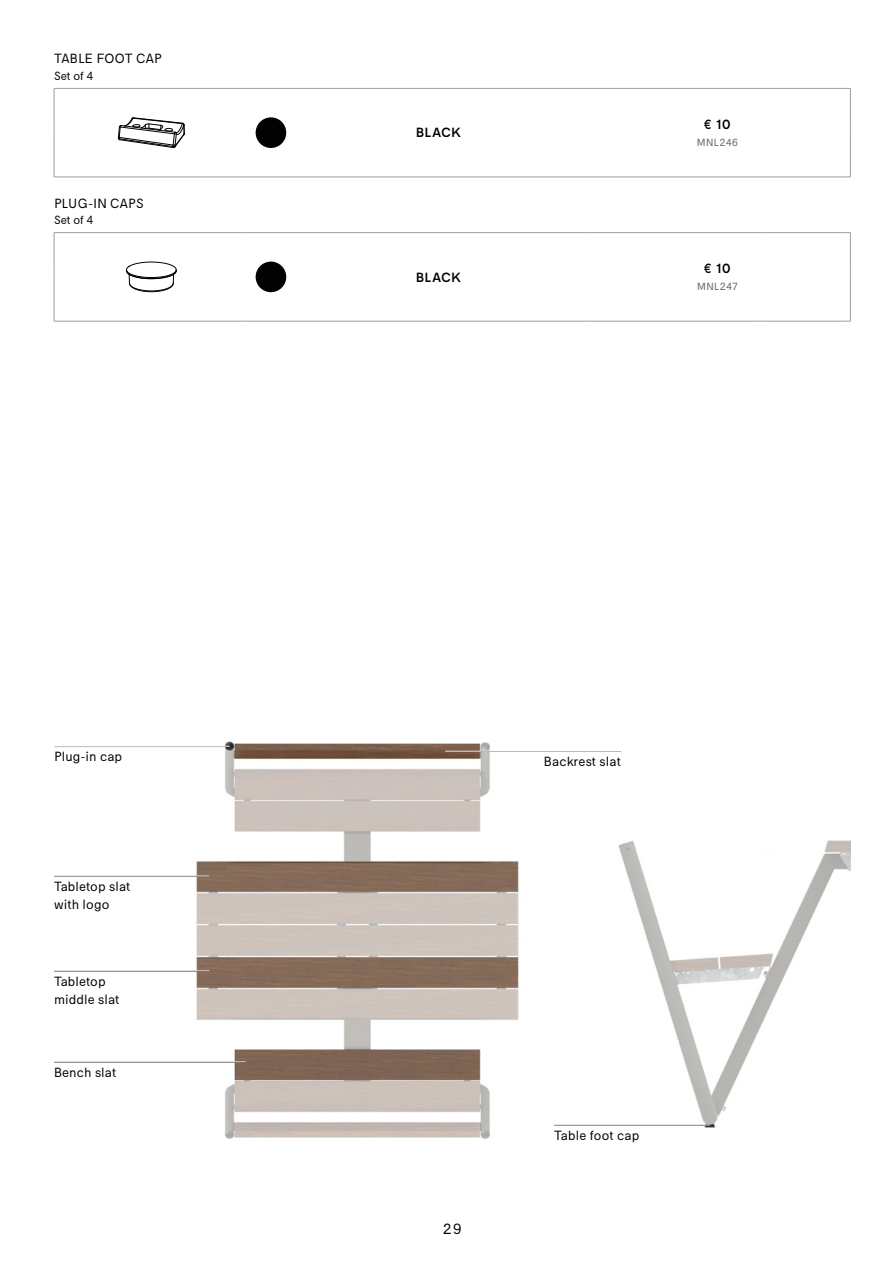
<style>
.page{position:relative;width:893px;height:1263px;background:#fff}
.page>*{position:absolute;margin:0;border:0;box-sizing:border-box;transform-origin:0 0}
.t1{font:15px "Extremis Compakt";color:#000}
.t2{font:13.5px/18px "Extremis Compakt";letter-spacing:.01em;color:#000}
.t3{font:500 13.5px "Extremis Compakt";letter-spacing:.06em;color:#000}
.t4{font:12px "Extremis Compakt";color:#000}
.t5{font:10.5px "Extremis Compakt";letter-spacing:.045em;color:#646363}
</style>
<div class="page">
<img style="left:183px;top:741px;width:336px;height:398px">
<img style="left:611px;top:840px;width:239px;height:288px">
<hr style="left:54px;top:876px;width:155px;height:1px;background:#fff">
<hr style="left:54px;top:971px;width:155px;height:1px;background:#000">
<hr style="left:54px;top:970px;width:155px;height:1px;background:#fff">
<hr style="left:554px;top:1125px;width:156px;height:1px;background:#fff">
<hr style="left:54px;top:1062px;width:192px;height:1px;background:#000">
<hr style="left:54px;top:1061px;width:192px;height:1px;background:#fff">
<hr style="left:54px;top:746px;width:176px;height:1px;background:#fff">
<hr style="left:445px;top:751px;width:176px;height:1px;background:#fff">
<hr style="left:54px;top:88px;width:187px;height:1px;background:#9d9d9c">
<hr style="left:54px;top:88px;width:1px;height:34px;background:#9d9d9c">
<svg style="left:241px;top:88px;width:13px;height:1px"></svg>
<hr style="left:254px;top:88px;width:34px;height:1px;background:#9d9d9c">
<hr style="left:589px;top:88px;width:166px;height:1px;background:#9d9d9c">
<hr style="left:760px;top:88px;width:85px;height:1px;background:#9d9d9c">
<hr style="left:850px;top:88px;width:1px;height:34px;background:#9d9d9c">
<svg style="left:54px;top:122px;width:1px;height:12px"></svg>
<hr style="left:54px;top:134px;width:1px;height:43px;background:#9d9d9c">
<hr style="left:850px;top:134px;width:1px;height:43px;background:#9d9d9c">
<hr style="left:288px;top:88px;width:301px;height:1px;background:#9d9d9c">
<svg style="left:850px;top:122px;width:1px;height:12px"></svg>
<hr style="left:54px;top:177px;width:187px;height:1px;background:#9d9d9c">
<svg style="left:241px;top:177px;width:13px;height:1px"></svg>
<hr style="left:254px;top:177px;width:34px;height:1px;background:#9d9d9c">
<hr style="left:288px;top:177px;width:301px;height:1px;background:#9d9d9c">
<hr style="left:589px;top:177px;width:166px;height:1px;background:#9d9d9c">
<hr style="left:760px;top:177px;width:85px;height:1px;background:#9d9d9c">
<svg style="left:118px;top:118px;width:67px;height:30px"></svg>
<div style="left:256px;top:117px;width:30px;height:31px;background:#010202;border-radius:50%"></div>
<hr style="left:54px;top:232px;width:187px;height:1px;background:#9d9d9c">
<hr style="left:54px;top:233px;width:1px;height:34px;background:#9d9d9c">
<svg style="left:241px;top:232px;width:13px;height:1px"></svg>
<hr style="left:254px;top:232px;width:34px;height:1px;background:#9d9d9c">
<hr style="left:589px;top:232px;width:166px;height:1px;background:#9d9d9c">
<hr style="left:760px;top:232px;width:85px;height:1px;background:#9d9d9c">
<hr style="left:850px;top:233px;width:1px;height:34px;background:#9d9d9c">
<svg style="left:54px;top:267px;width:1px;height:12px"></svg>
<hr style="left:54px;top:279px;width:1px;height:42px;background:#9d9d9c">
<hr style="left:850px;top:279px;width:1px;height:42px;background:#9d9d9c">
<hr style="left:288px;top:232px;width:301px;height:1px;background:#9d9d9c">
<svg style="left:850px;top:267px;width:1px;height:12px"></svg>
<hr style="left:54px;top:321px;width:187px;height:1px;background:#9d9d9c">
<svg style="left:241px;top:321px;width:13px;height:1px"></svg>
<hr style="left:254px;top:321px;width:34px;height:1px;background:#9d9d9c">
<hr style="left:288px;top:321px;width:301px;height:1px;background:#9d9d9c">
<hr style="left:589px;top:321px;width:166px;height:1px;background:#9d9d9c">
<hr style="left:760px;top:321px;width:85px;height:1px;background:#9d9d9c">
<svg style="left:126px;top:262px;width:51px;height:30px"></svg>
<div style="left:256px;top:262px;width:30px;height:30px;background:#010202;border-radius:50%"></div>
<p class="t2" style="left:54px;top:50px;width:109px">TABLE FOOT CAP</p>
<p class="t4" style="left:54px;top:69px;width:41px">Set of 4</p>
<p class="t2" style="left:54px;top:194px;width:91px">PLUG-IN CAPS</p>
<p class="t4" style="left:54px;top:213px;width:41px">Set of 4</p>
<p class="t3" style="left:416px;top:125px;width:46px">BLACK</p>
<p class="t3" style="left:416px;top:269px;width:46px">BLACK</p>
<p class="t3" style="left:704px;top:116px;width:28px">€ 10</p>
<p class="t5" style="left:697px;top:136px;width:43px">MNL246</p>
<p class="t3" style="left:704px;top:260px;width:28px">€ 10</p>
<p class="t5" style="left:697px;top:280px;width:42px">MNL247</p>
<p class="t2" style="left:54px;top:748px;width:70px">Plug-in cap</p>
<p class="t2" style="left:544px;top:753px;width:78px">Backrest slat</p>
<p class="t2" style="left:54px;top:878px;width:78px">Tabletop slat with logo</p>
<p class="t2" style="left:54px;top:972px;width:67px">Tabletop middle slat</p>
<p class="t2" style="left:54px;top:1063px;width:64px">Bench slat</p>
<p class="t1" style="left:443px;top:1220px;width:20px">29</p>
<p class="t2" style="left:554px;top:1126px;width:87px">Table foot cap</p>
</div>
